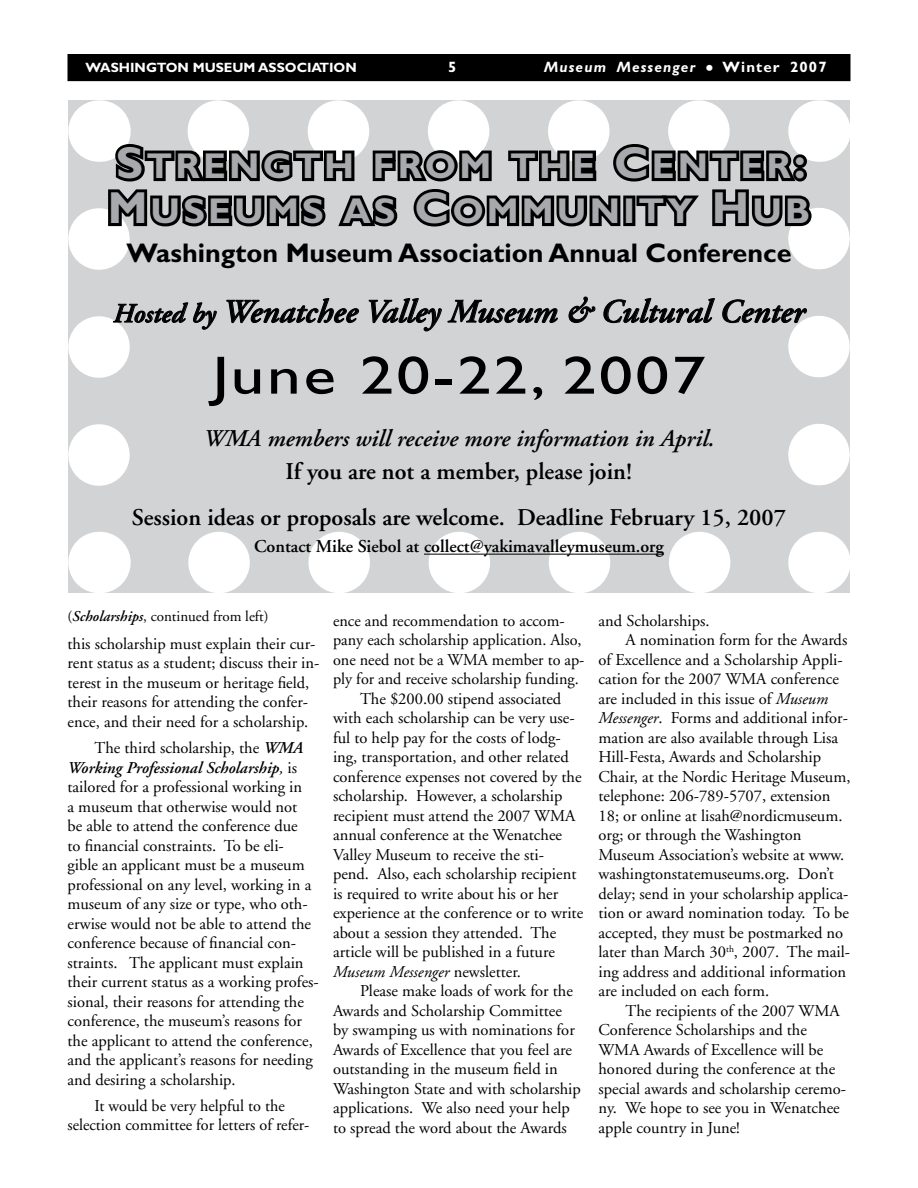
<style>
.page{position:relative;width:918px;height:1188px;background:#fff}
.page>*{position:absolute;margin:0;border:0;box-sizing:border-box;transform-origin:0 0}
.t1{font:54px "Gill Sans";letter-spacing:.04em;color:#000;scale:1.25 1}
.t2{font:36px/45px "Gill Sans Bold SC800";letter-spacing:.085em;color:#a7a9ac}
.t3{font:italic 600 33px "Adobe Garamond";color:#000}
.t4{font:700 27px "Gill Sans";color:#000}
.t5{font:600 24px/45.9px "Adobe Garamond";color:#000;text-align:center}
.t6{font:italic 600 24px "Adobe Garamond";color:#000}
.t7{font:600 18px "Adobe Garamond";color:#000}
.t8{font:16.5px/19.5px "Adobe Garamond";color:#000}
.t9{font:italic 16.5px "Adobe Garamond";color:#000}
.t10{font:15px "Adobe Garamond";color:#000}
.t11{font:italic 700 15px "Gill Sans";letter-spacing:.075em;color:#fff}
.t12{font:700 15px "Gill Sans";color:#fff}
.t13{font:700 13.5px "Gill Sans";color:#fff}
.s1{font-style:normal;font-size:21px}
.s2{font-style:normal}
.s3{font-size:45px}
.s4{font-size:27px}
.s5{font-weight:600;font-style:italic}
.s6{font-style:italic}
</style>
<div class="page">
<div style="left:68px;top:55px;width:782px;height:25px;background:#000"></div>
<div style="left:68px;top:54px;width:782px;height:27px;border:2px solid #000"></div>
<svg style="left:68px;top:509px;width:782px;height:84px;fill:#d1d3d4"></svg>
<svg style="left:219px;top:532px;width:540px;height:61px"></svg>
<hr style="left:99px;top:532px;width:1px;height:61px;background:#fff">
<hr style="left:819px;top:532px;width:1px;height:61px;background:#fff">
<hr style="left:424px;top:554px;width:240px;height:1px;background:#000">
<svg style="left:68px;top:100px;width:782px;height:409px;background:#bfc0c1"></svg>
<p class="t13" style="left:86px;top:59px;width:273px">WASHINGTON MUSEUM ASSOCIATION</p>
<p class="t12" style="left:448px;top:58px;width:10px">5</p>
<p class="t11" style="left:544px;top:58px;width:284px">Museum Messenger <span class="s1">•</span> <span class="s2">Winter 2007</span></p>
<h2 class="t2" style="left:108px;top:143px;width:704px"><span class="s3">S</span>TRENGTH FROM THE <span class="s3">C</span>ENTER<span class="s3">:<br>M</span>USEUMS AS <span class="s3">C</span>OMMUNITY <span class="s3">H</span>UB</h2>
<h3 class="t4" style="left:126px;top:237px;width:667px">Washington Museum Association Annual Conference</h3>
<h3 class="t3" style="left:113px;top:294px;width:693px"><span class="s4">Hosted by</span> Wenatchee Valley Museum &amp; Cultural Center</h3>
<h1 class="t1" style="left:212px;top:344px;width:396px">June 20-22, 2007</h1>
<h3 class="t6" style="left:204px;top:426px;width:512px">WMA members will receive more information in April.</h3>
<h3 class="t5" style="left:132px;top:449px;width:656px">If you are not a member, please join!<br>Session ideas or proposals are welcome. Deadline February 15, 2007</h3>
<p class="t7" style="left:254px;top:537px;width:412px">Contact Mike Siebol at collect@yakimavalleymuseum.org</p>
<p class="t10" style="left:68px;top:608px;width:203px">(<span class="s5">Scholarships</span>, continued from left)</p>
<p class="t8" style="left:68px;top:634px;width:253px">this scholarship must explain their cur&shy;rent status as a student; discuss their in&shy;terest in the museum or heritage field, their reasons for attending the confer&shy;ence, and their need for a scholarship.</p>
<p class="t8" style="left:68px;top:739px;width:253px;text-indent:27px">The third scholarship, the <span class="s5">WMA Working Professional Scholarship</span><span class="s6">,</span> is tailored for a professional working in<br>a museum that otherwise would not<br>be able to attend the conference due<br>to financial constraints. To be eli-<br>gible an applicant must be a museum professional on any level, working in a museum of any size or type, who oth&shy;erwise would not be able to attend the conference because of financial con&shy;straints. The applicant must explain their current status as a working profes&shy;sional, their reasons for attending the conference, the museum’s reasons for the applicant to attend the conference, and the applicant’s reasons for needing and desiring a scholarship.</p>
<p class="t8" style="left:67px;top:1096px;width:243px;text-align:center">It would be very helpful to the selection committee for letters of refer-</p>
<p class="t8" style="left:333px;top:611px;width:233px">ence and recommendation to accom-</p>
<p class="t8" style="left:333px;top:631px;width:250px">pany each scholarship application. Also,</p>
<p class="t8" style="left:333px;top:650px;width:253px">one need not be a WMA member to ap-</p>
<p class="t8" style="left:333px;top:670px;width:247px">ply for and receive scholarship funding.</p>
<p class="t8" style="left:360px;top:689px;width:203px">The $200.00 stipend associated</p>
<p class="t8" style="left:333px;top:709px;width:243px">with each scholarship can be very use-</p>
<p class="t8" style="left:333px;top:728px;width:229px">ful to help pay for the costs of lodg-</p>
<p class="t8" style="left:333px;top:748px;width:237px">ing, transportation, and other related</p>
<p class="t8" style="left:333px;top:767px;width:250px">conference expenses not covered by the</p>
<p class="t8" style="left:333px;top:787px;width:231px">scholarship. However, a scholarship</p>
<p class="t8" style="left:333px;top:806px;width:244px">recipient must attend the 2007 WMA</p>
<p class="t8" style="left:333px;top:826px;width:231px">annual conference at the Wenatchee</p>
<p class="t8" style="left:333px;top:845px;width:212px">Valley Museum to receive the sti-</p>
<p class="t8" style="left:333px;top:865px;width:245px">pend. Also, each scholarship recipient</p>
<p class="t8" style="left:333px;top:884px;width:227px">is required to write about his or her</p>
<p class="t8" style="left:333px;top:904px;width:252px">experience at the conference or to write</p>
<p class="t8" style="left:333px;top:923px;width:225px">about a session they attended. The</p>
<p class="t8" style="left:333px;top:943px;width:223px">article will be published in a future</p>
<p class="t9" style="left:333px;top:963px;width:190px">Museum Messenger <span class="s2">newsletter.</span></p>
<p class="t8" style="left:360px;top:982px;width:214px">Please make loads of work for the</p>
<p class="t8" style="left:333px;top:1001px;width:230px">Awards and Scholarship Committee</p>
<p class="t8" style="left:333px;top:1021px;width:243px">by swamping us with nominations for</p>
<p class="t8" style="left:333px;top:1040px;width:241px">Awards of Excellence that you feel are</p>
<p class="t8" style="left:333px;top:1060px;width:226px">outstanding in the museum field in</p>
<p class="t8" style="left:333px;top:1079px;width:249px">Washington State and with scholarship</p>
<p class="t8" style="left:333px;top:1099px;width:238px">applications. We also need your help</p>
<p class="t8" style="left:333px;top:1118px;width:235px">to spread the word about the Awards</p>
<p class="t8" style="left:599px;top:611px;width:113px">and Scholarships.</p>
<p class="t8" style="left:626px;top:631px;width:223px">A nomination form for the Awards</p>
<p class="t8" style="left:599px;top:650px;width:246px">of Excellence and a Scholarship Appli-</p>
<p class="t8" style="left:599px;top:670px;width:242px">cation for the 2007 WMA conference</p>
<p class="t8" style="left:599px;top:689px;width:231px">are included in this issue of <span class="s6">Museum</span></p>
<p class="t8" style="left:599px;top:709px;width:251px"><span class="s6">Messenger</span>. Forms and additional infor-</p>
<p class="t8" style="left:599px;top:728px;width:241px">mation are also available through Lisa</p>
<p class="t8" style="left:599px;top:748px;width:224px">Hill-Festa, Awards and Scholarship</p>
<p class="t8" style="left:599px;top:767px;width:254px">Chair, at the Nordic Heritage Museum,</p>
<p class="t8" style="left:599px;top:787px;width:234px">telephone: 206-789-5707, extension</p>
<p class="t8" style="left:599px;top:806px;width:246px">18; or online at lisah@nordicmuseum.</p>
<p class="t8" style="left:599px;top:826px;width:204px">org; or through the Washington</p>
<p class="t8" style="left:599px;top:845px;width:247px">Museum Association’s website at www.</p>
<p class="t8" style="left:599px;top:865px;width:237px">washingtonstatemuseums.org. Don’t</p>
<p class="t8" style="left:599px;top:884px;width:251px">delay; send in your scholarship applica-</p>
<p class="t8" style="left:599px;top:904px;width:252px">tion or award nomination today. To be</p>
<p class="t8" style="left:599px;top:923px;width:246px">accepted, they must be postmarked no</p>
<p class="t8" style="left:599px;top:943px;width:253px">later than March 30<sup>th</sup>, 2007. The mail-</p>
<p class="t8" style="left:599px;top:962px;width:249px">ing address and additional information</p>
<p class="t8" style="left:599px;top:982px;width:172px">are included on each form.</p>
<p class="t8" style="left:625px;top:1001px;width:216px">The recipients of the 2007 WMA</p>
<p class="t8" style="left:598px;top:1021px;width:210px">Conference Scholarships and the</p>
<p class="t8" style="left:598px;top:1040px;width:226px">WMA Awards of Excellence will be</p>
<p class="t8" style="left:598px;top:1060px;width:238px">honored during the conference at the</p>
<p class="t8" style="left:598px;top:1079px;width:249px">special awards and scholarship ceremo-</p>
<p class="t8" style="left:598px;top:1099px;width:243px">ny. We hope to see you in Wenatchee</p>
<p class="t8" style="left:598px;top:1118px;width:143px">apple country in June!</p>
</div>
